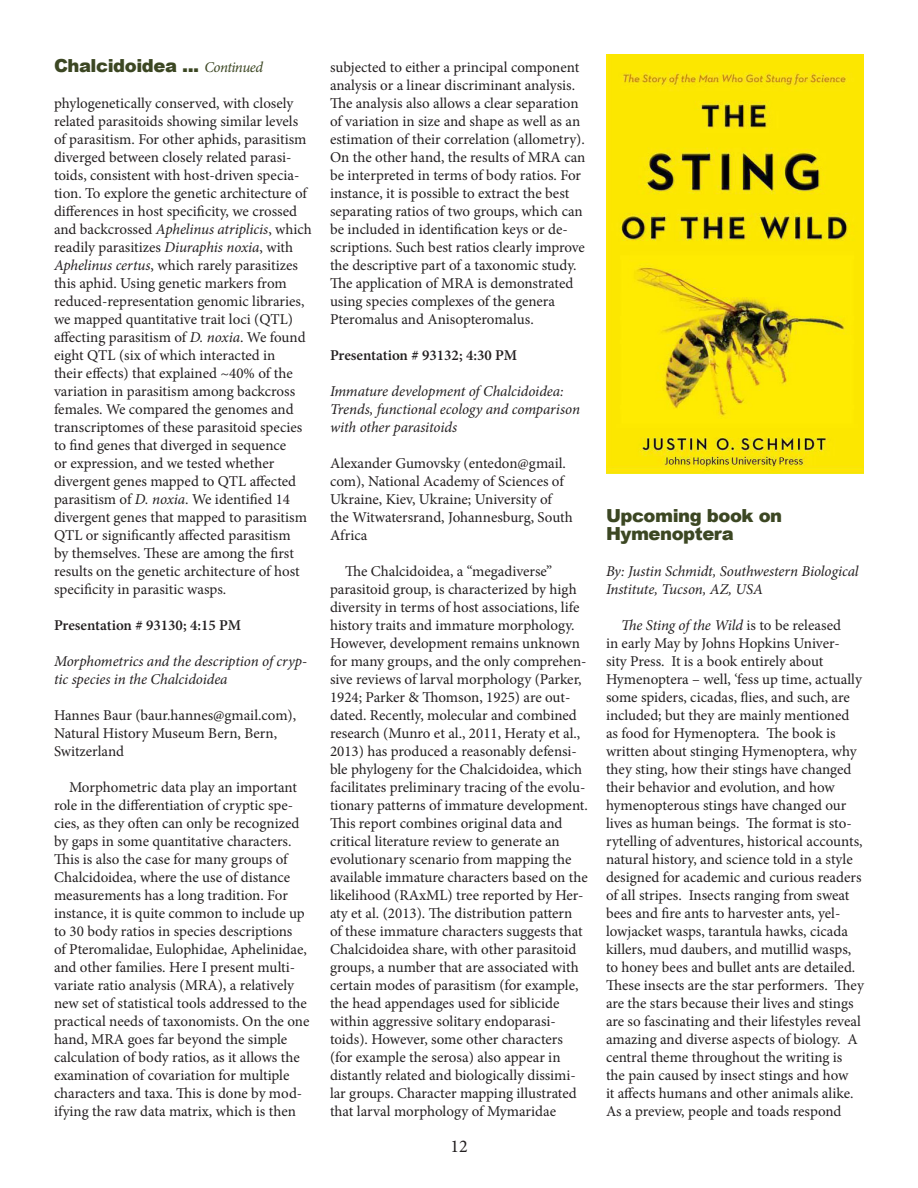
<style>
.page{position:relative;width:918px;height:1188px;background:#fff}
.page>*{position:absolute;margin:0;border:0;box-sizing:border-box;transform-origin:0 0}
.Titles{font:900 18px/18px "Arial";letter-spacing:-.025em;color:#3c4723}
.New_Body{font:18px "Minion Pro";color:#231f20}
.New_Body-2{font:15px/18px "Minion Pro";color:#231f20}
.New_Body-3{font:italic 15px/18px "Minion Pro";letter-spacing:-.005em;color:#231f20}
.Authors{font:italic 15px/18px "Minion Pro";letter-spacing:-.01em;color:#231f20}
.New_Body-4{font:600 15px "Minion Pro";color:#231f20}
.s1{font-family:"Minion Pro";font-weight:400;font-style:italic;font-size:15px}
.s2{font-style:italic}
</style>
<div class="page">
<img style="left:606px;top:54px;width:258px;height:419px">
<p class="Titles" style="left:54px;top:56px;width:211px">Chalcidoidea ... <span class="s1">Continued</span></p>
<p class="New_Body-2" style="left:54px;top:94px;width:259px">phylogenetically conserved, with closely related parasitoids showing similar levels of parasitism. For other aphids, parasitism diverged between closely related parasi&shy;toids, consistent with host-driven specia&shy;tion. To explore the genetic architecture of differences in host specificity, we crossed and backcrossed <span class="s2">Aphelinus atriplicis</span>, which readily parasitizes <span class="s2">Diuraphis noxia</span>, with <span class="s2">Aphelinus certus</span>, which rarely parasitizes this aphid. Using genetic markers from reduced-representation genomic libraries, we mapped quantitative trait loci (QTL) affecting parasitism of <span class="s2">D. noxia</span>. We found eight QTL (six of which interacted in<br>their effects) that explained ~40% of the variation in parasitism among backcross females. We compared the genomes and transcriptomes of these parasitoid species to find genes that diverged in sequence<br>or expression, and we tested whether divergent genes mapped to QTL affected parasitism of <span class="s2">D. noxia</span>. We identified 14 divergent genes that mapped to parasitism QTL or significantly affected parasitism<br>by themselves. These are among the first results on the genetic architecture of host specificity in parasitic wasps.</p>
<p class="New_Body-4" style="left:54px;top:615px;width:189px">Presentation # 93130; 4:15 PM</p>
<p class="New_Body-3" style="left:54px;top:652px;width:255px">Morphometrics and the description of cryp&shy;tic species in the Chalcidoidea</p>
<p class="New_Body-2" style="left:54px;top:706px;width:244px">Hannes Baur (baur.hannes@gmail.com),<br>Natural History Museum Bern, Bern,<br>Switzerland</p>
<p class="New_Body-2" style="left:54px;top:778px;width:257px;text-indent:15px">Morphometric data play an important role in the differentiation of cryptic spe&shy;cies, as they often can only be recognized by gaps in some quantitative characters.<br>This is also the case for many groups of Chalcidoidea, where the use of distance measurements has a long tradition. For instance, it is quite common to include up to 30 body ratios in species descriptions<br>of Pteromalidae, Eulophidae, Aphelinidae, and other families. Here I present multi&shy;variate ratio analysis (MRA), a relatively new set of statistical tools addressed to the practical needs of taxonomists. On the one hand, MRA goes far beyond the simple calculation of body ratios, as it allows the examination of covariation for multiple characters and taxa. This is done by mod&shy;ifying the raw data matrix, which is then</p>
<p class="New_Body-2" style="left:330px;top:58px;width:257px">subjected to either a principal component analysis or a linear discriminant analysis.<br>The analysis also allows a clear separation of variation in size and shape as well as an estimation of their correlation (allometry).<br>On the other hand, the results of MRA can be interpreted in terms of body ratios. For instance, it is possible to extract the best separating ratios of two groups, which can be included in identification keys or de&shy;scriptions. Such best ratios clearly improve the descriptive part of a taxonomic study.<br>The application of MRA is demonstrated using species complexes of the genera Pteromalus and Anisopteromalus.</p>
<p class="New_Body-4" style="left:330px;top:345px;width:189px">Presentation # 93132; 4:30 PM</p>
<p class="New_Body-3" style="left:330px;top:382px;width:252px">Immature development of Chalcidoidea:<br>Trends, functional ecology and comparison with other parasitoids</p>
<p class="New_Body-2" style="left:330px;top:454px;width:244px">Alexander Gumovsky (entedon@gmail. com), National Academy of Sciences of<br>Ukraine, Kiev, Ukraine; University of the Witwatersrand, Johannesburg, South<br>Africa</p>
<p class="New_Body-2" style="left:330px;top:562px;width:259px;text-indent:15px">The Chalcidoidea, a “megadiverse” parasitoid group, is characterized by high diversity in terms of host associations, life history traits and immature morphology.<br>However, development remains unknown for many groups, and the only comprehen&shy;sive reviews of larval morphology (Parker, 1924; Parker &amp; Thomson, 1925) are out&shy;dated. Recently, molecular and combined research (Munro et al., 2011, Heraty et al., 2013) has produced a reasonably defensi&shy;ble phylogeny for the Chalcidoidea, which facilitates preliminary tracing of the evolu&shy;tionary patterns of immature development.<br>This report combines original data and critical literature review to generate an evolutionary scenario from mapping the available immature characters based on the likelihood (RAxML) tree reported by Her&shy;aty et al. (2013). The distribution pattern of these immature characters suggests that Chalcidoidea share, with other parasitoid groups, a number that are associated with certain modes of parasitism (for example, the head appendages used for siblicide within aggressive solitary endoparasi&shy;toids). However, some other characters (for example the serosa) also appear in distantly related and biologically dissimi&shy;lar groups. Character mapping illustrated that larval morphology of Mymaridae</p>
<p class="New_Body" style="left:450px;top:1134px;width:19px">12</p>
<p class="Titles" style="left:606px;top:506px;width:178px">Upcoming book on<br>Hymenoptera</p>
<p class="Authors" style="left:606px;top:562px;width:254px">By: Justin Schmidt, Southwestern Biological<br>Institute, Tucson, AZ, USA</p>
<p class="New_Body-2" style="left:606px;top:616px;width:259px;text-indent:15px"><span class="s2">The Sting of the Wild</span> is to be released<br>in early May by Johns Hopkins Univer&shy;sity Press. It is a book entirely about Hymenoptera – well, ‘fess up time, actually some spiders, cicadas, flies, and such, are included; but they are mainly mentioned as food for Hymenoptera. The book is written about stinging Hymenoptera, why they sting, how their stings have changed their behavior and evolution, and how hymenopterous stings have changed our lives as human beings. The format is sto&shy;rytelling of adventures, historical accounts, natural history, and science told in a style designed for academic and curious readers of all stripes. Insects ranging from sweat bees and fire ants to harvester ants, yel&shy;lowjacket wasps, tarantula hawks, cicada killers, mud daubers, and mutillid wasps, to honey bees and bullet ants are detailed.<br>These insects are the star performers. They are the stars because their lives and stings are so fascinating and their lifestyles reveal amazing and diverse aspects of biology. A central theme throughout the writing is the pain caused by insect stings and how<br>it affects humans and other animals alike.<br>As a preview, people and toads respond</p>
</div>
